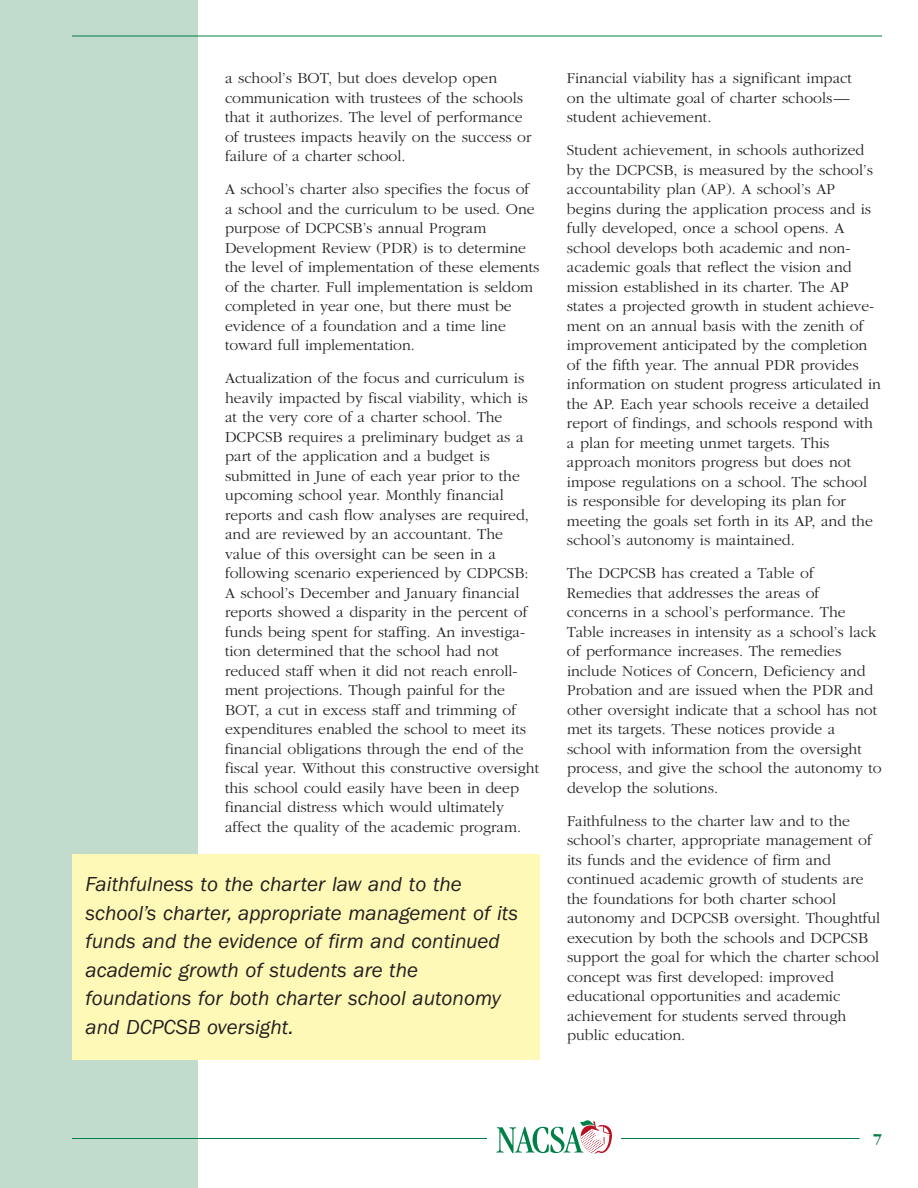
<style>
.page{position:relative;width:918px;height:1188px;background:#fff}
.page>*{position:absolute;margin:0;border:0;box-sizing:border-box;transform-origin:0 0}
.t1{font:italic 21px/28.5px "Franklin Gothic";color:#231f20}
.t2{font:300 15.75px/19.5px "Garamond";color:#231f20}
.t3{font:700 15.75px "Garamond";color:#007f46}
</style>
<div class="page">
<div style="left:0;top:0;width:198px;height:1188px;background:#c1dbcc"></div>
<hr style="left:72px;top:36px;width:810px;height:1px;background:#007f46">
<hr style="left:72px;top:1138px;width:788px;height:1px;background:#007f46">
<div style="left:488px;top:1116px;width:133px;height:40px;background:#fff"></div>
<svg style="left:496px;top:1120px;width:116px;height:34px"></svg>
<div style="left:72px;top:854px;width:468px;height:206px;background:#fff9b8"></div>
<p class="t2" style="left:225px;top:68px;width:308px">a school’s BOT, but does develop open communication with trustees of the schools that it authorizes. The level of performance of trustees impacts heavily on the success or failure of a charter school.</p>
<p class="t2" style="left:225px;top:179px;width:316px">A school’s charter also specifies the focus of a school and the curriculum to be used. One purpose of DCPCSB’s annual Program Development Review (PDR) is to determine the level of implementation of these elements of the charter. Full implementation is seldom completed in year one, but there must be evidence of a foundation and a time line toward full implementation.</p>
<p class="t2" style="left:225px;top:368px;width:316px">Actualization of the focus and curriculum is heavily impacted by fiscal viability, which is at the very core of a charter school. The DCPCSB requires a preliminary budget as a part of the application and a budget is submitted in June of each year prior to the upcoming school year. Monthly financial reports and cash flow analyses are required, and are reviewed by an accountant. The value of this oversight can be seen in a following scenario experienced by CDPCSB:<br>A school’s December and January financial reports showed a disparity in the percent of funds being spent for staffing. An investiga&shy;tion determined that the school had not reduced staff when it did not reach enroll&shy;ment projections. Though painful for the BOT, a cut in excess staff and trimming of expenditures enabled the school to meet its financial obligations through the end of the fiscal year. Without this constructive oversight this school could easily have been in deep financial distress which would ultimately affect the quality of the academic program.</p>
<p class="t1" style="left:86px;top:872px;width:434px">Faithfulness to the charter law and to the school’s charter, appropriate management of its funds and the evidence of firm and continued academic growth of students are the foundations for both charter school autonomy and DCPCSB oversight.</p>
<p class="t2" style="left:567px;top:68px;width:286px">Financial viability has a significant impact on the ultimate goal of charter schools— student achievement.</p>
<p class="t2" style="left:567px;top:140px;width:316px">Student achievement, in schools authorized by the DCPCSB, is measured by the school’s accountability plan (AP). A school’s AP begins during the application process and is fully developed, once a school opens. A school develops both academic and non&shy;academic goals that reflect the vision and mission established in its charter. The AP states a projected growth in student achieve&shy;ment on an annual basis with the zenith of improvement anticipated by the completion of the fifth year. The annual PDR provides information on student progress articulated in the AP. Each year schools receive a detailed report of findings, and schools respond with a plan for meeting unmet targets. This approach monitors progress but does not impose regulations on a school. The school is responsible for developing its plan for meeting the goals set forth in its AP, and the school’s autonomy is maintained.</p>
<p class="t2" style="left:567px;top:563px;width:316px">The DCPCSB has created a Table of Remedies that addresses the areas of concerns in a school’s performance. The Table increases in intensity as a school’s lack of performance increases. The remedies include Notices of Concern, Deficiency and Probation and are issued when the PDR and other oversight indicate that a school has not met its targets. These notices provide a school with information from the oversight process, and give the school the autonomy to develop the solutions.</p>
<p class="t2" style="left:567px;top:810px;width:315px">Faithfulness to the charter law and to the school’s charter, appropriate management of its funds and the evidence of firm and continued academic growth of students are the foundations for both charter school autonomy and DCPCSB oversight. Thoughtful execution by both the schools and DCPCSB support the goal for which the charter school concept was first developed: improved educational opportunities and academic achievement for students served through public education.</p>
<p class="t3" style="left:873px;top:1129px;width:10px">7</p>
</div>
